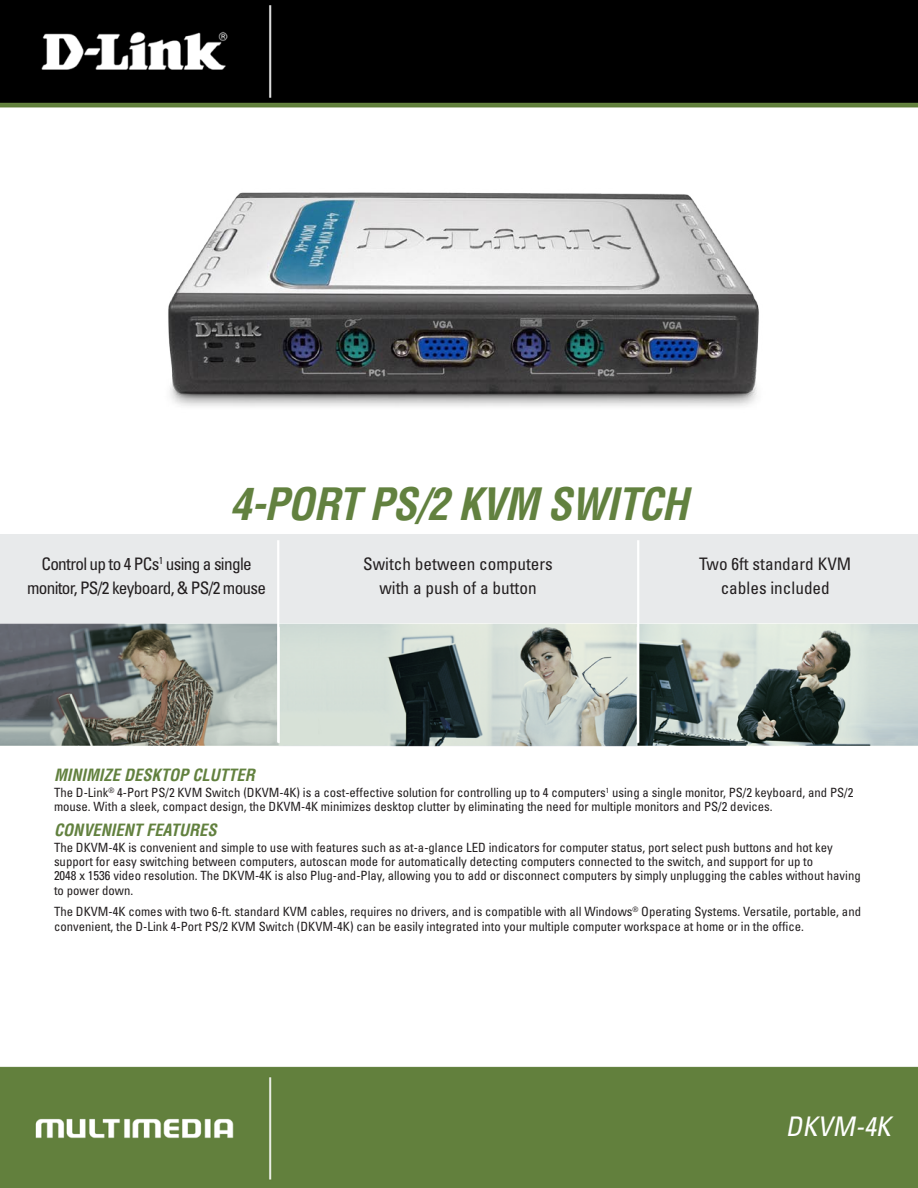
<style>
.page{position:relative;width:918px;height:1188px;background:#fff}
.page>*{position:absolute;margin:0;border:0;box-sizing:border-box;transform-origin:0 0}
.page_header{font:italic 700 condensed 43.5px "Helvetica";letter-spacing:-.02em;color:#62813f}
.spec_body_3{font:italic condensed 27px "Univers";color:#fff}
.bullet_body{font:condensed 17.25px "Univers";color:#231f20}
.Bullet_Page_1{font:condensed 17.25px/24px "Univers";letter-spacing:-.04em;color:#231f20;text-align:center}
.body_title{font:italic 700 condensed 16.5px "Helvetica";color:#62813f}
.body{font:condensed 12.75px/14.2px "Univers";color:#231f20}
</style>
<div class="page">
<img style="left:0;top:0;width:918px;height:1188px">
<div style="left:0;top:534px;width:918px;height:89px;background:#e8eaeb"></div>
<hr style="left:277px;top:540px;width:2px;height:202px;background:#fff">
<hr style="left:637px;top:540px;width:2px;height:202px;background:#fff">
<img style="left:27px;top:110px;width:836px;height:343px">
<p class="page_header" style="left:230px;top:477px;width:460px">4-PORT PS/2 KVM SWITCH</p>
<p class="Bullet_Page_1" style="left:27px;top:552px;width:241px">Control up to 4 PCs<sup>1</sup> using a single monitor, PS/2 keyboard, &amp; PS/2 mouse</p>
<p class="bullet_body" style="left:699px;top:553px;width:154px">Two 6ft standard KVM</p>
<p class="bullet_body" style="left:363px;top:553px;width:191px">Switch between computers</p>
<p class="bullet_body" style="left:380px;top:577px;width:159px">with a push of a button</p>
<p class="bullet_body" style="left:721px;top:577px;width:111px">cables included</p>
<p class="body_title" style="left:54px;top:764px;width:202px">MINIMIZE DESKTOP CLUTTER</p>
<p class="body" style="left:54px;top:785px;width:801px">The D-Link<sup>®</sup> 4-Port PS/2 KVM Switch (DKVM-4K) is a cost-effective solution for controlling up to 4 computers<sup>1</sup> using a single monitor, PS/2 keyboard, and PS/2 mouse. With a sleek, compact design, the DKVM-4K minimizes desktop clutter by eliminating the need for multiple monitors and PS/2 devices.</p>
<p class="body_title" style="left:54px;top:819px;width:164px">CONVENIENT FEATURES</p>
<p class="body" style="left:54px;top:840px;width:808px">The DKVM-4K is convenient and simple to use with features such as at-a-glance LED indicators for computer status, port select push buttons and hot key support for easy switching between computers, autoscan mode for automatically detecting computers connected to the switch, and support for up to<br>2048 x 1536 video resolution. The DKVM-4K is also Plug-and-Play, allowing you to add or disconnect computers by simply unplugging the cables without having to power down.</p>
<p class="body" style="left:54px;top:904px;width:809px">The DKVM-4K comes with two 6-ft. standard KVM cables, requires no drivers, and is compatible with all Windows<sup>®</sup> Operating Systems. Versatile, portable, and convenient, the D-Link 4-Port PS/2 KVM Switch (DKVM-4K) can be easily integrated into your multiple computer workspace at home or in the office.</p>
<p class="spec_body_3" style="left:786px;top:1110px;width:112px">DKVM-4K</p>
</div>
